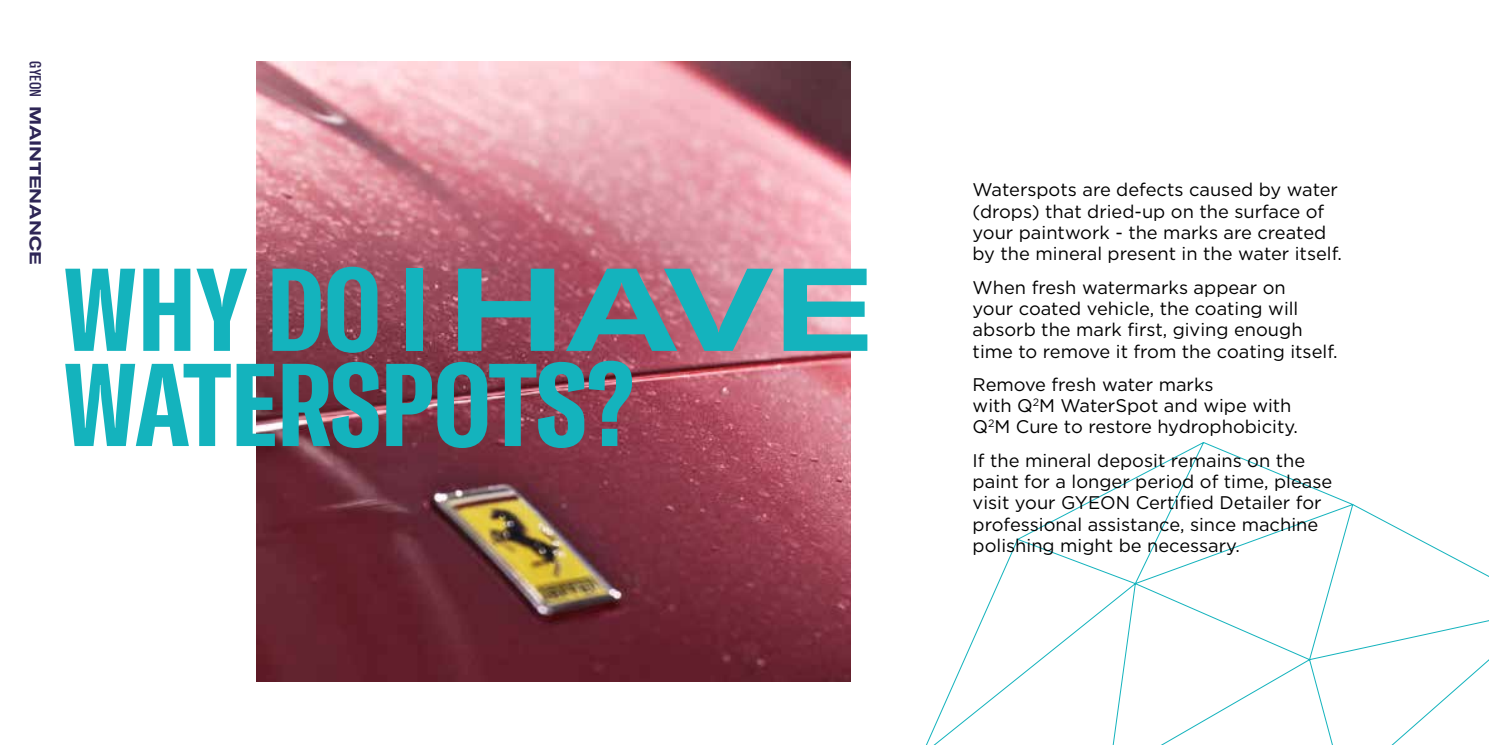
<style>
.page{position:relative;width:1489px;height:745px;background:#fff}
.page>*{position:absolute;margin:0;border:0;box-sizing:border-box;transform-origin:0 0}
.t1{font:700 extra-condensed 115.67px/95px "GT America";color:#14b3bd}
.t2{font:18.2px/21.3px "Gotham";color:#000}
.t3{font:700 expanded 15.75px "GT America";letter-spacing:-.01em;color:#2e2656}
.s1{font-weight:500;font-stretch:extra-condensed}
.s2{font-stretch:expanded}
</style>
<div class="page">
<svg style="left:926px;top:442px;width:562px;height:302px"></svg>
<img style="left:256px;top:61px;width:594px;height:620px">
<p class="t3" style="left:45px;top:61px;width:205px;rotate:90deg"><span class="s1">GYEON</span> MAINTENANCE</p>
<h1 class="t1" style="left:63px;top:262px;width:813px">WHY DO I <span class="s2">HAVE<br></span>WATERSPOTS?</h1>
<p class="t2" style="left:972px;top:179px;width:371px">Waterspots are defects caused by water (drops) that dried-up on the surface of your paintwork - the marks are created by the mineral present in the water itself.</p>
<p class="t2" style="left:972px;top:276px;width:366px">When fresh watermarks appear on<br>your coated vehicle, the coating will absorb the mark first, giving enough time to remove it from the coating itself.</p>
<p class="t2" style="left:972px;top:373px;width:327px">Remove fresh water marks<br>with Q<sup>2</sup>M WaterSpot and wipe with<br>Q<sup>2</sup>M Cure to restore hydrophobicity.</p>
<p class="t2" style="left:972px;top:449px;width:361px">If the mineral deposit remains on the paint for a longer period of time, please visit your GYEON Certified Detailer for professional assistance, since machine polishing might be necessary.</p>
</div>
